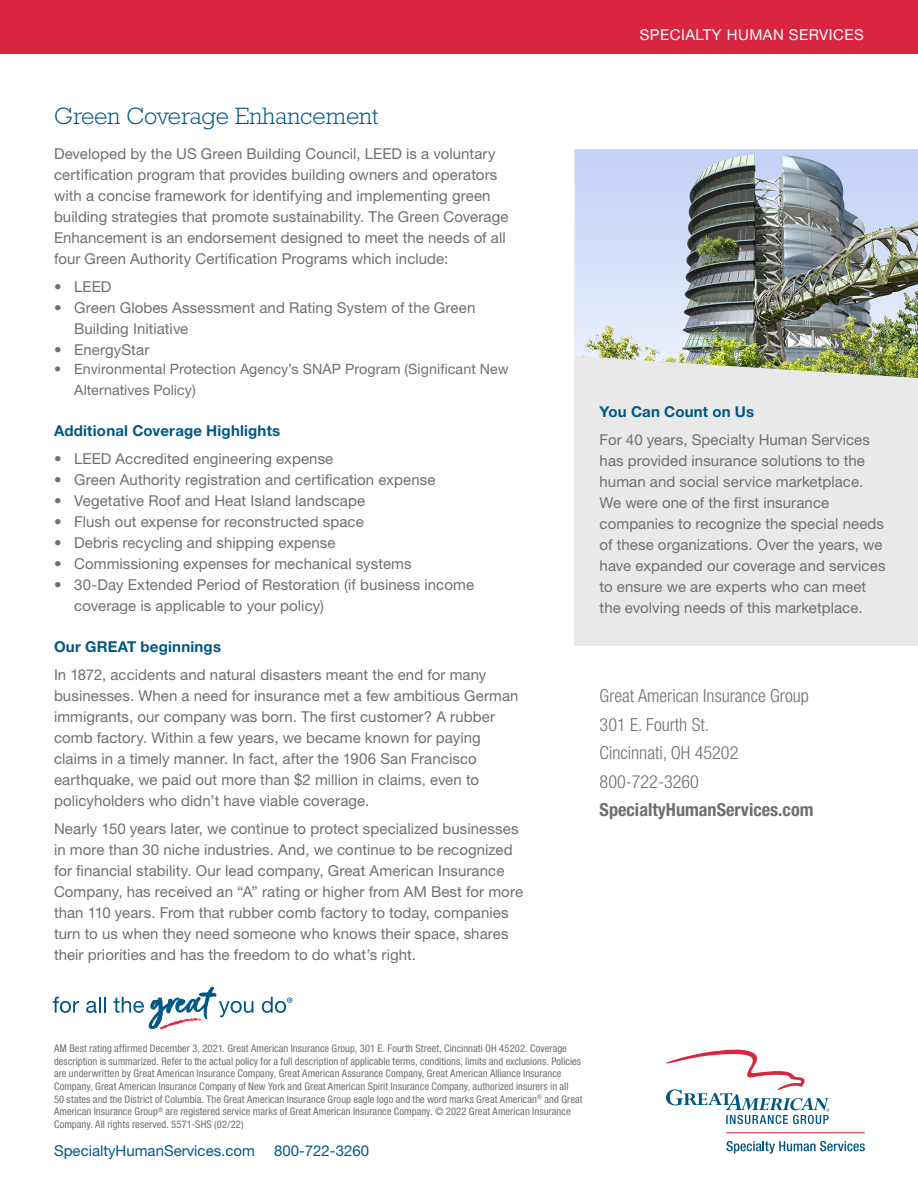
<style>
.page{position:relative;width:918px;height:1188px;background:#fff}
.page>*{position:absolute;margin:0;border:0;box-sizing:border-box;transform-origin:0 0}
.t1{font:300 24px "Rockwell Std";color:#015784}
.t2{font:300 condensed 18px/28.3px "Helvetica Neue LT Std";color:#6e6f72}
.t3{font:700 condensed 18px "Helvetica Neue LT Std";color:#6e6f72}
.t4{font:15px/21px "Helvetica Neue LT Std";letter-spacing:.005em;color:#6e6f72}
.t5{font:700 15px "Helvetica Neue LT Std";letter-spacing:.015em;color:#015784}
.t6{font:15px "Helvetica Neue LT Std";color:#015784}
.t7{font:15px "Helvetica Neue LT Std";letter-spacing:.03em;color:#fff}
.t8{font:14.25px/21px "Helvetica Neue LT Std";letter-spacing:.005em;color:#6e6f72}
.t9{font:condensed 10.5px/12.6px "Helvetica Neue LT Std";letter-spacing:.005em;color:#6e6f72}
</style>
<div class="page">
<div style="left:0;top:0;width:918px;height:54px;background:#d82541"></div>
<div style="left:574px;top:150px;width:344px;height:496px;background:#e9e9e9"></div>
<img style="left:575px;top:149px;width:343px;height:229px">
<svg style="left:53px;top:997px;width:26px;height:16px"></svg>
<svg style="left:86px;top:997px;width:20px;height:16px"></svg>
<svg style="left:113px;top:987px;width:140px;height:43px"></svg>
<svg style="left:262px;top:997px;width:31px;height:16px"></svg>
<svg style="left:666px;top:1049px;width:164px;height:75px"></svg>
<svg style="left:727px;top:1141px;width:138px;height:13px"></svg>
<hr style="left:726px;top:1132px;width:139px;height:1px;background:#d82541">
<h1 class="t1" style="left:54px;top:103px;width:326px">Green Coverage Enhancement</h1>
<p class="t4" style="left:54px;top:143px;width:456px">Developed by the US Green Building Council, LEED is a voluntary certification program that provides building owners and operators with a concise framework for identifying and implementing green building strategies that promote sustainability. The Green Coverage Enhancement is an endorsement designed to meet the needs of all four Green Authority Certification Programs which include:</p>
<p class="t4" style="left:54px;top:276px;width:59px">• LEED</p>
<p class="t4" style="left:74px;top:297px;width:403px;text-indent:-20px">• Green Globes Assessment and Rating System of the Green<br>Building Initiative</p>
<p class="t4" style="left:54px;top:339px;width:97px">• EnergyStar</p>
<p class="t8" style="left:74px;top:358px;width:436px;text-indent:-20px">• Environmental Protection Agency’s SNAP Program (Significant New<br>Alternatives Policy)</p>
<p class="t5" style="left:54px;top:422px;width:228px">Additional Coverage Highlights</p>
<p class="t4" style="left:54px;top:448px;width:281px">• LEED Accredited engineering expense</p>
<p class="t4" style="left:54px;top:469px;width:383px">• Green Authority registration and certification expense</p>
<p class="t4" style="left:54px;top:490px;width:313px">• Vegetative Roof and Heat Island landscape</p>
<p class="t4" style="left:54px;top:511px;width:311px">• Flush out expense for reconstructed space</p>
<p class="t4" style="left:54px;top:532px;width:283px">• Debris recycling and shipping expense</p>
<p class="t4" style="left:54px;top:553px;width:359px">• Commissioning expenses for mechanical systems</p>
<p class="t4" style="left:74px;top:574px;width:401px;text-indent:-20px">• 30-Day Extended Period of Restoration (if business income coverage is applicable to your policy)</p>
<p class="t5" style="left:54px;top:638px;width:169px">Our GREAT beginnings</p>
<p class="t4" style="left:54px;top:664px;width:466px">In 1872, accidents and natural disasters meant the end for many businesses. When a need for insurance met a few ambitious German immigrants, our company was born. The first customer? A rubber comb factory. Within a few years, we became known for paying claims in a timely manner. In fact, after the 1906 San Francisco earthquake, we paid out more than $2 million in claims, even to policyholders who didn’t have viable coverage.</p>
<p class="t4" style="left:54px;top:818px;width:471px">Nearly 150 years later, we continue to protect specialized businesses in more than 30 niche industries. And, we continue to be recognized for financial stability. Our lead company, Great American Insurance Company, has received an “A” rating or higher from AM Best for more than 110 years. From that rubber comb factory to today, companies turn to us when they need someone who knows their space, shares their priorities and has the freedom to do what’s right.</p>
<p class="t7" style="left:640px;top:26px;width:225px">SPECIALTY HUMAN SERVICES</p>
<p class="t5" style="left:600px;top:402px;width:156px">You Can Count on Us</p>
<p class="t4" style="left:600px;top:429px;width:287px">For 40 years, Specialty Human Services has provided insurance solutions to the human and social service marketplace.<br>We were one of the first insurance companies to recognize the special needs of these organizations. Over the years, we have expanded our coverage and services to ensure we are experts who can meet the evolving needs of this marketplace.</p>
<p class="t2" style="left:600px;top:682px;width:211px">Great American Insurance Group<br>301 E. Fourth St.<br>Cincinnati, OH 45202<br>800-722-3260</p>
<p class="t3" style="left:600px;top:799px;width:215px">SpecialtyHumanServices.com</p>
<p class="t9" style="left:54px;top:1042px;width:530px">AM Best rating affirmed December 3, 2021. Great American Insurance Group, 301 E. Fourth Street, Cincinnati OH 45202. Coverage description is summarized. Refer to the actual policy for a full description of applicable terms, conditions, limits and exclusions. Policies are underwritten by Great American Insurance Company, Great American Assurance Company, Great American Alliance Insurance Company, Great American Insurance Company of New York and Great American Spirit Insurance Company, authorized insurers in all<br>50 states and the District of Columbia. The Great American Insurance Group eagle logo and the word marks Great American<sup>®</sup> and Great American Insurance Group<sup>®</sup> are registered service marks of Great American Insurance Company. © 2022 Great American Insurance Company. All rights reserved. 5571-SHS (02/22)</p>
<p class="t6" style="left:54px;top:1142px;width:202px">SpecialtyHumanServices.com</p>
<p class="t6" style="left:274px;top:1142px;width:97px">800-722-3260</p>
</div>
